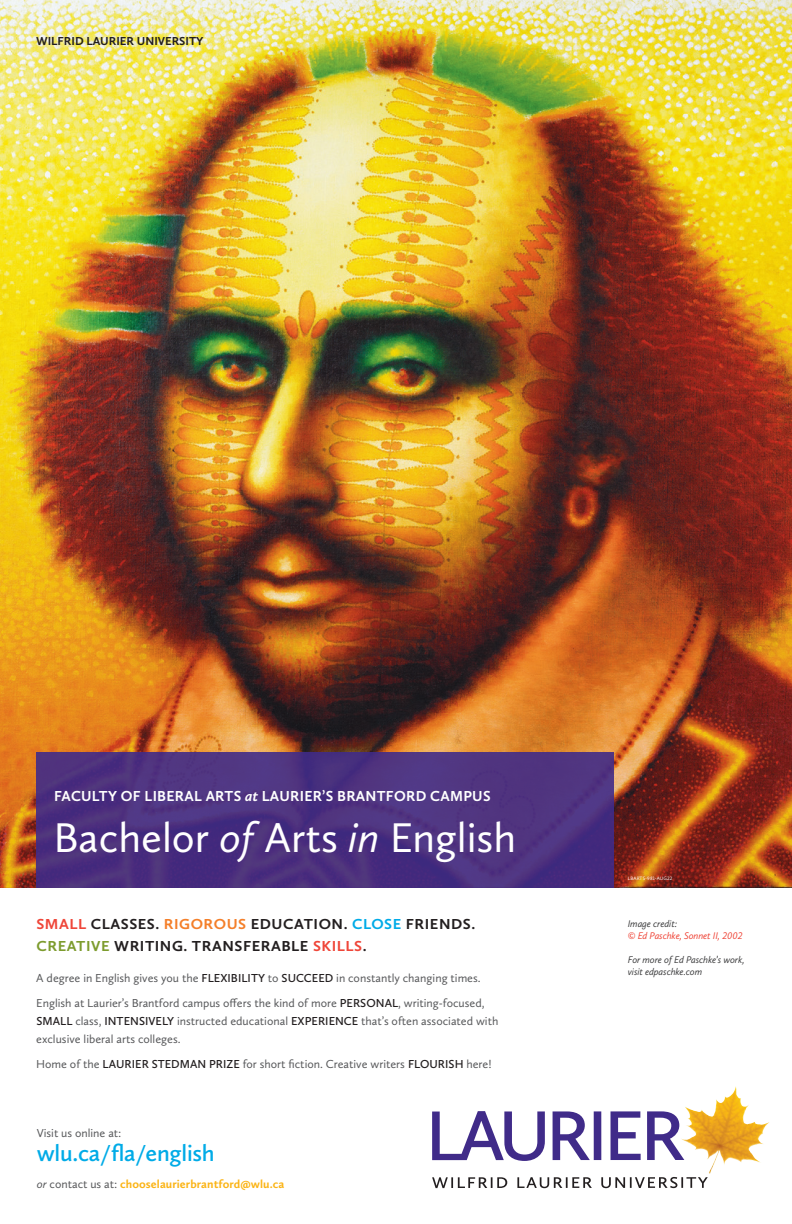
<style>
.page{position:relative;width:792px;height:1224px;background:#fff}
.page>*{position:absolute;margin:0;border:0;box-sizing:border-box;transform-origin:0 0}
.t1{font:43px "Calluna Sans";color:#fff}
.t2{font:600 24px "Calluna Sans";letter-spacing:-.01em;color:#00abe7}
.t3{font:700 15px/22px "Calluna Sans";letter-spacing:.035em;color:#231f20}
.t4{font:700 15px "Calluna Sans";letter-spacing:.02em;color:#fff}
.t5{font:12px/18px "Calluna Sans";color:#57585a}
.t6{font:700 12px "Calluna Sans";letter-spacing:.005em;color:#fbb416}
.t7{font:700 12px "Calluna Sans";color:#231f20}
.t8{font:italic 10px/12px "Calluna Sans";letter-spacing:-.01em;color:#3e3e3f}
.t9{font:italic 10px "Calluna Sans";letter-spacing:-.01em;color:#ef4639}
.t10{font:5px "Calluna Sans";letter-spacing:.015em;color:#fff}
.s1{font-style:italic}
.s2{color:#ef4639}
.s3{color:#f47f2a}
.s4{color:#00abe7}
.s5{color:#7d9c2e}
.s6{font-weight:600;color:#231f20}
.s7{font-weight:400;font-style:italic;color:#57585a}
.s8{font-weight:400;color:#57585a}
</style>
<div class="page">
<img style="left:0;top:0;width:792px;height:888px">
<div style="left:36px;top:752px;width:578px;height:136px;background:linear-gradient(to right,#4b2f7e,#4d3381)"></div>
<img style="left:685px;top:1086px;width:51px;height:33px">
<svg style="left:432px;top:1111px;width:113px;height:50px"></svg>
<svg style="left:553px;top:1111px;width:37px;height:49px"></svg>
<div style="left:594px;top:1111px;width:7px;height:49px;background:#402b89"></div>
<svg style="left:611px;top:1111px;width:30px;height:49px"></svg>
<svg style="left:647px;top:1111px;width:37px;height:49px"></svg>
<svg style="left:432px;top:1177px;width:75px;height:11px"></svg>
<svg style="left:517px;top:1177px;width:75px;height:11px"></svg>
<svg style="left:601px;top:1177px;width:107px;height:11px"></svg>
<p class="t7" style="left:36px;top:34px;width:169px">WILFRID LAURIER UNIVERSITY</p>
<p class="t4" style="left:54px;top:787px;width:438px">FACULTY OF LIBERAL ARTS <span class="s1">at</span> LAURIER’S BRANTFORD CAMPUS</p>
<p class="t1" style="left:53px;top:811px;width:464px">Bachelor <span class="s1">of</span> Arts <span class="s1">in</span> English</p>
<p class="t3" style="left:36px;top:912px;width:440px"><span class="s2">SMALL</span> CLASSES. <span class="s3">RIGOROUS</span> EDUCATION. <span class="s4">CLOSE</span> FRIENDS.<br><span class="s5">CREATIVE</span> WRITING. TRANSFERABLE <span class="s2">SKILLS</span>.</p>
<p class="t5" style="left:36px;top:969px;width:446px">A degree in English gives you the <span class="s6">FLEXIBILITY</span> to <span class="s6">SUCCEED</span> in constantly changing times.</p>
<p class="t5" style="left:36px;top:994px;width:464px">English at Laurier’s Brantford campus offers the kind of more <span class="s6">PERSONAL</span>, writing-focused,<br><span class="s6">SMALL</span> class, <span class="s6">INTENSIVELY</span> instructed educational <span class="s6">EXPERIENCE</span> that’s often associated with exclusive liberal arts colleges.</p>
<p class="t5" style="left:36px;top:1055px;width:457px">Home of the <span class="s6">LAURIER STEDMAN PRIZE</span> for short fiction. Creative writers <span class="s6">FLOURISH</span> here!</p>
<p class="t5" style="left:37px;top:1124px;width:86px">Visit us online at:</p>
<p class="t2" style="left:37px;top:1139px;width:179px">wlu.ca/fla/english</p>
<p class="t6" style="left:37px;top:1176px;width:249px"><span class="s7">or</span> <span class="s8">contact us at:</span> chooselaurierbrantford@wlu.ca</p>
<p class="t10" style="left:628px;top:875px;width:46px">LBARTS-981-AUG22</p>
<p class="t8" style="left:628px;top:918px;width:51px">Image credit:</p>
<p class="t9" style="left:628px;top:930px;width:116px">© Ed Paschke, Sonnet II, 2002</p>
<p class="t8" style="left:628px;top:954px;width:118px">For more of Ed Paschke’s work, visit edpaschke.com</p>
</div>
